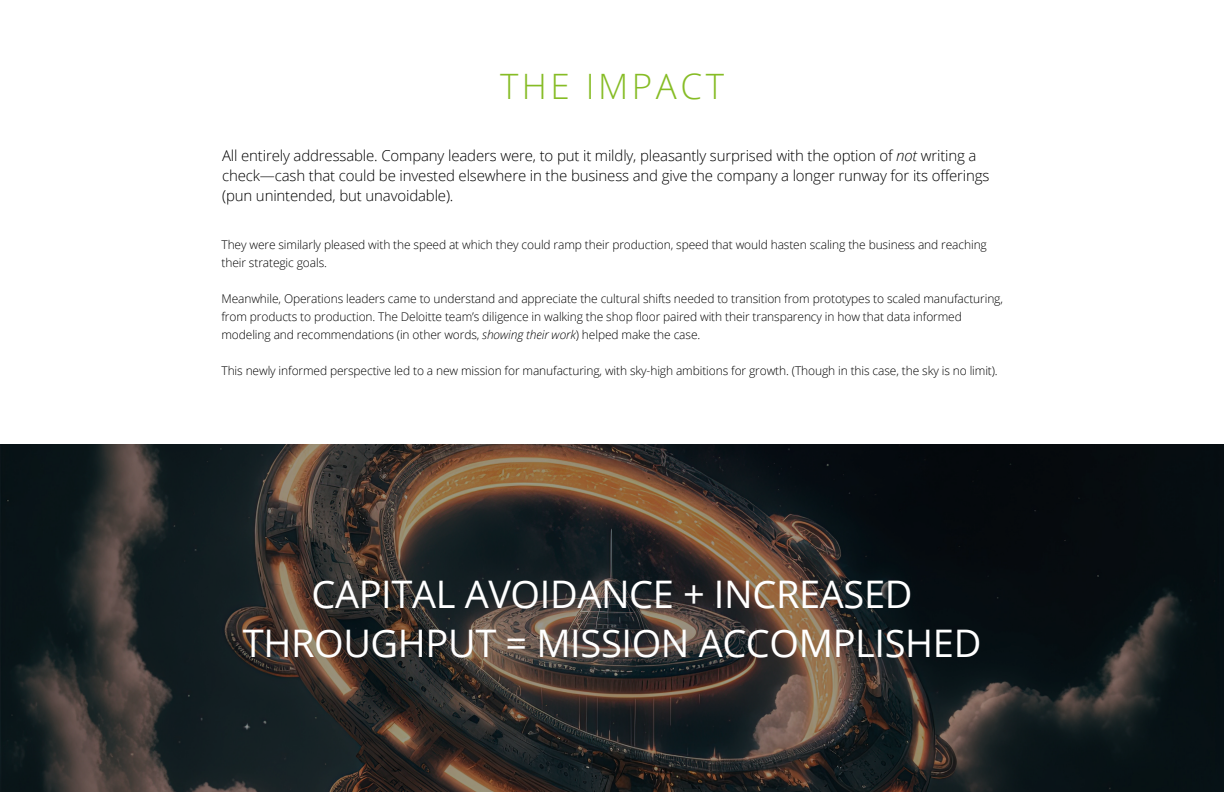
<style>
.page{position:relative;width:1224px;height:792px;background:#fff}
.page>*{position:absolute;margin:0;border:0;box-sizing:border-box;transform-origin:0 0}
.t1{font:38px/49px "Open Sans";letter-spacing:-.01em;color:#fff;text-align:center}
.t2{font:300 35px "Open Sans";letter-spacing:.1em;color:#86bc25}
.t3{font:300 15px/20px "Open Sans";letter-spacing:-.01em;color:#000}
.t4{font:300 12px/18px "Open Sans";letter-spacing:-.01em;color:#000}
.s1{font-style:italic}
</style>
<div class="page">
<svg style="left:0;top:444px;width:1224px;height:348px;background:#292726"></svg>
<p class="t2" style="left:500px;top:62px;width:225px">THE IMPACT</p>
<p class="t3" style="left:222px;top:145px;width:769px">All entirely addressable. Company leaders were, to put it mildly, pleasantly surprised with the option of <span class="s1">not</span> writing a check—cash that could be invested elsewhere in the business and give the company a longer runway for its offerings (pun unintended, but unavoidable).</p>
<p class="t4" style="left:222px;top:236px;width:767px">They were similarly pleased with the speed at which they could ramp their production, speed that would hasten scaling the business and reaching their strategic goals.</p>
<p class="t4" style="left:222px;top:290px;width:783px">Meanwhile, Operations leaders came to understand and appreciate the cultural shifts needed to transition from prototypes to scaled manufacturing, from products to production. The Deloitte team’s diligence in walking the shop floor paired with their transparency in how that data informed modeling and recommendations (in other words, <span class="s1">showing their work</span>) helped make the case.</p>
<p class="t4" style="left:222px;top:362px;width:778px">This newly informed perspective led to a new mission for manufacturing, with sky-high ambitions for growth. (Though in this case, the sky is no limit).</p>
<p class="t1" style="left:243px;top:569px;width:740px">CAPITAL AVOIDANCE + INCREASED<br>THROUGHPUT = MISSION ACCOMPLISHED</p>
</div>
